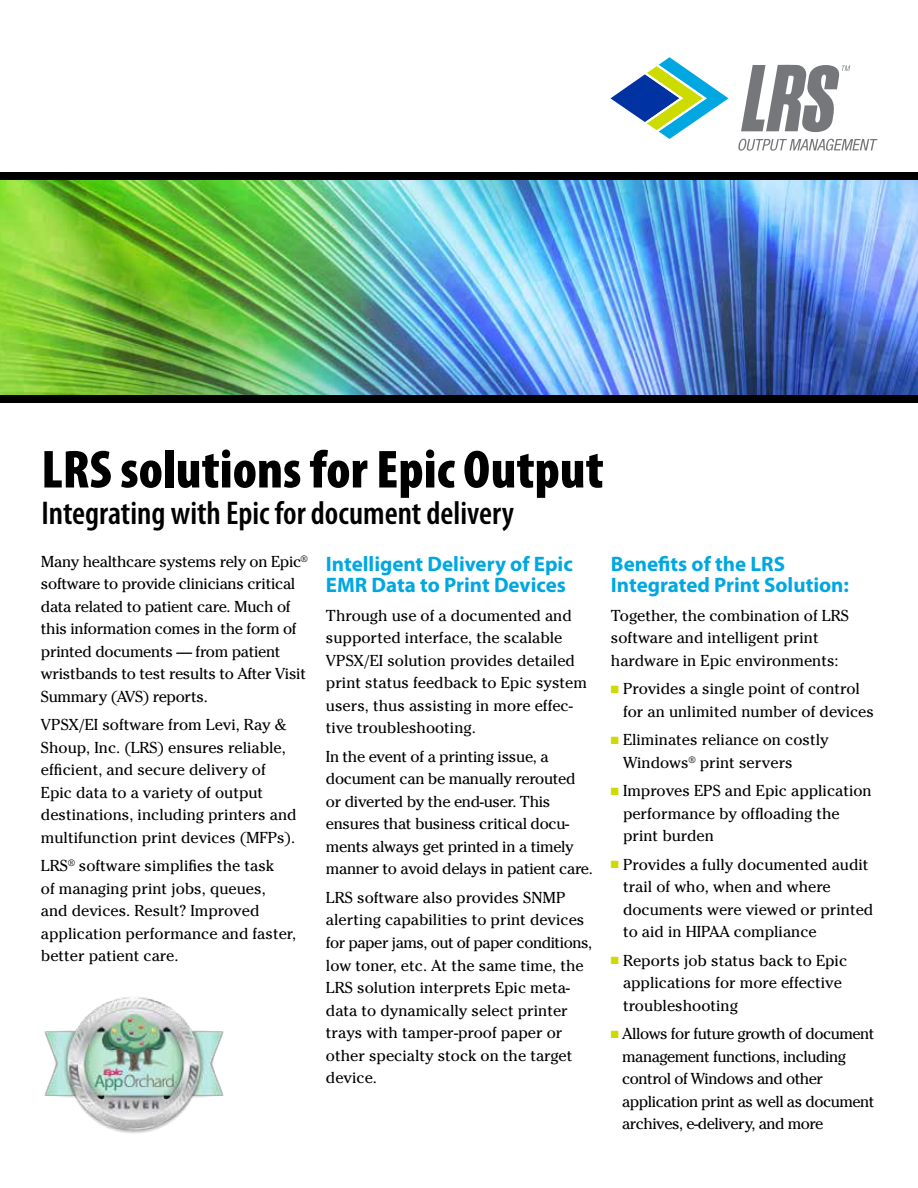
<style>
.page{position:relative;width:918px;height:1188px;background:#fff}
.page>*{position:absolute;margin:0;border:0;box-sizing:border-box;transform-origin:0 0}
.t1{font:900 condensed 54px "Myriad Pro";color:#000}
.t2{font:600 condensed 33px "Myriad Pro";color:#000}
.t3{font:700 21px/21px "Myriad Pro";color:#00a7e1}
.t4{font:15.75px/22.5px "Cheltenham Std";color:#000}
.t5{font:15.75px/22.5px "Cheltenham Std";letter-spacing:-.02em;color:#000}
.t6{font:15.75px/22.5px "Cheltenham Std";letter-spacing:-.03em;color:#000}
.s1{color:#cddb00}
</style>
<div class="page">
<img style="left:0;top:179px;width:918px;height:216px">
<svg style="left:741px;top:65px;width:109px;height:67px"></svg>
<svg style="left:611px;top:57px;width:118px;height:82px"></svg>
<svg style="left:738px;top:139px;width:140px;height:12px"></svg>
<div style="left:0;top:172px;width:918px;height:7px;background:#000"></div>
<div style="left:0;top:395px;width:918px;height:7px;background:#000"></div>
<img style="left:44px;top:997px;width:180px;height:137px">
<h1 class="t1" style="left:41px;top:439px;width:564px">LRS solutions for Epic Output</h1>
<h2 class="t2" style="left:41px;top:495px;width:474px">Integrating with Epic for document delivery</h2>
<p class="t5" style="left:41px;top:550px;width:268px">Many healthcare systems rely on Epic<sup>® </sup>software to provide clinicians critical data related to patient care. Much of this information comes in the form of printed documents — from patient wristbands to test results to After Visit Summary (AVS) reports.</p>
<p class="t4" style="left:41px;top:714px;width:257px">VPSX/EI software from Levi, Ray &amp; Shoup, Inc. (LRS) ensures reliable, efficient, and secure delivery of Epic data to a variety of output destinations, including printers and multifunction print devices (MFPs).</p>
<p class="t4" style="left:41px;top:855px;width:257px">LRS<sup>®</sup> software simplifies the task<br>of managing print jobs, queues, and devices. Result? Improved application performance and faster, better patient care.</p>
<h3 class="t3" style="left:326px;top:554px;width:248px">Intelligent Delivery of Epic<br>EMR Data to Print Devices</h3>
<p class="t4" style="left:326px;top:604px;width:263px">Through use of a documented and supported interface, the scalable VPSX/EI solution provides detailed print status feedback to Epic system users, thus assisting in more effec&shy;tive troubleshooting.</p>
<p class="t5" style="left:326px;top:745px;width:268px">In the event of a printing issue, a document can be manually rerouted or diverted by the end-user. This ensures that business critical docu&shy;ments always get printed in a timely manner to avoid delays in patient care.</p>
<p class="t4" style="left:326px;top:886px;width:268px">LRS software also provides SNMP alerting capabilities to print devices for paper jams, out of paper conditions, low toner, etc. At the same time, the<br>LRS solution interprets Epic meta&shy;data to dynamically select printer trays with tamper-proof paper or other specialty stock on the target device.</p>
<h3 class="t3" style="left:611px;top:554px;width:240px">Benefits of the LRS<br>Integrated Print Solution:</h3>
<p class="t4" style="left:611px;top:604px;width:240px">Together, the combination of LRS software and intelligent print hardware in Epic environments:</p>
<p class="t4" style="left:623px;top:678px;width:253px;text-indent:-12px"><span class="s1">■</span> Provides a single point of control for an unlimited number of devices</p>
<p class="t4" style="left:623px;top:729px;width:207px;text-indent:-12px"><span class="s1">■</span> Eliminates reliance on costly<br>Windows<sup>®</sup> print servers</p>
<p class="t4" style="left:623px;top:780px;width:250px;text-indent:-12px"><span class="s1">■</span> Improves EPS and Epic application performance by offloading the print burden</p>
<p class="t4" style="left:623px;top:853px;width:252px;text-indent:-12px"><span class="s1">■</span> Provides a fully documented audit trail of who, when and where documents were viewed or printed to aid in HIPAA compliance</p>
<p class="t4" style="left:623px;top:949px;width:226px;text-indent:-12px"><span class="s1">■</span> Reports job status back to Epic applications for more effective troubleshooting</p>
<p class="t6" style="left:622px;top:1023px;width:254px;text-indent:-11px"><span class="s1">■</span> Allows for future growth of document management functions, including control of Windows and other application print as well as document archives, e-delivery, and more</p>
</div>
